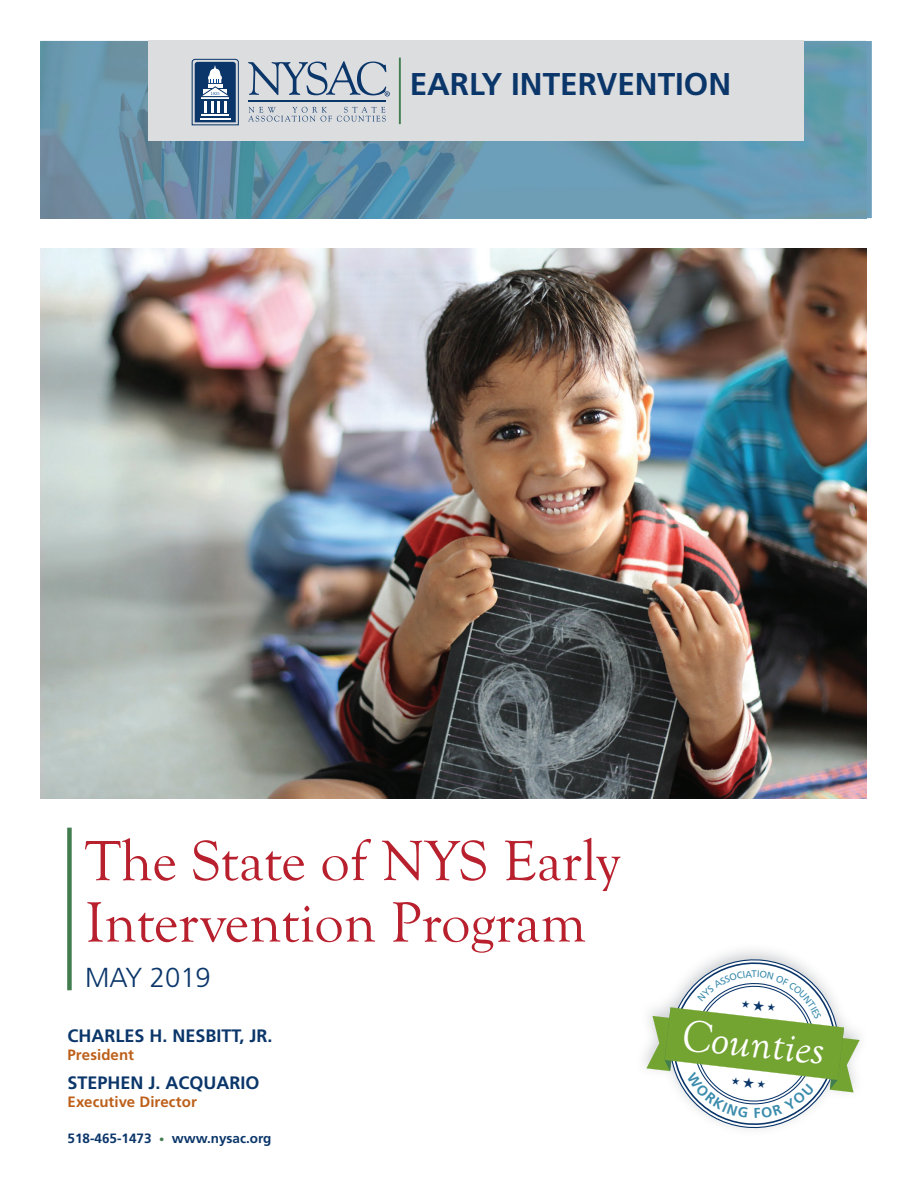
<style>
.page{position:relative;width:918px;height:1188px;background:#fff}
.page>*{position:absolute;margin:0;border:0;box-sizing:border-box;transform-origin:0 0}
.t1{font:58.5px/61.5px "Goudy Old Style T";color:#b9202e}
.t2{font:italic 45.45px "Goudy Old Style T";color:#fff}
.t3{font:700 31.5px "Frutiger";color:#0b366a}
.t4{font:300 27.45px "Frutiger";color:#0b366a}
.t5{font:700 18px "Frutiger";color:#0b366a}
.t6{font:700 15px "Frutiger";letter-spacing:.005em;color:#bd5f19}
.t7{font:700 13.5px "Frutiger";color:#0b366a}
.t8{font:9.6px "Frutiger";color:#3c8cad}
.s1{font-size:10.5px;color:#427d50}
</style>
<div class="page">
<img style="left:40px;top:41px;width:826px;height:177px">
<div style="left:148px;top:40px;width:656px;height:101px;background:#dcdddf"></div>
<hr style="left:248px;top:100px;width:138px;height:1px;background:#0b366a">
<svg style="left:192px;top:59px;width:47px;height:66px;background:#5d799a"></svg>
<svg style="left:248px;top:107px;width:138px;height:15px"></svg>
<svg style="left:248px;top:61px;width:142px;height:35px"></svg>
<hr style="left:399px;top:58px;width:2px;height:66px;background:#427d50">
<div style="left:67px;top:828px;width:5px;height:162px;background:#427d50"></div>
<img style="left:40px;top:249px;width:826px;height:550px">
<svg style="left:646px;top:956px;width:214px;height:176px"></svg>
<h3 class="t3" style="left:410px;top:66px;width:323px">EARLY INTERVENTION</h3>
<h1 class="t1" style="left:85px;top:831px;width:536px">The State of NYS Early<br>Intervention Program</h1>
<h3 class="t4" style="left:85px;top:962px;width:127px">MAY 2019</h3>
<p class="t5" style="left:68px;top:1025px;width:207px">CHARLES H. NESBITT, JR.</p>
<p class="t6" style="left:68px;top:1046px;width:68px">President</p>
<p class="t5" style="left:68px;top:1073px;width:194px">STEPHEN J. ACQUARIO</p>
<p class="t6" style="left:68px;top:1093px;width:131px">Executive Director</p>
<p class="t7" style="left:68px;top:1130px;width:206px">518-465-1473 <span class="s1">•</span> www.nysac.org</p>
<p class="t8" style="left:752px;top:968px;width:7px">T</p>
<h2 class="t2" style="left:685px;top:1011px;width:145px;rotate:6deg">Counties</h2>
</div>
